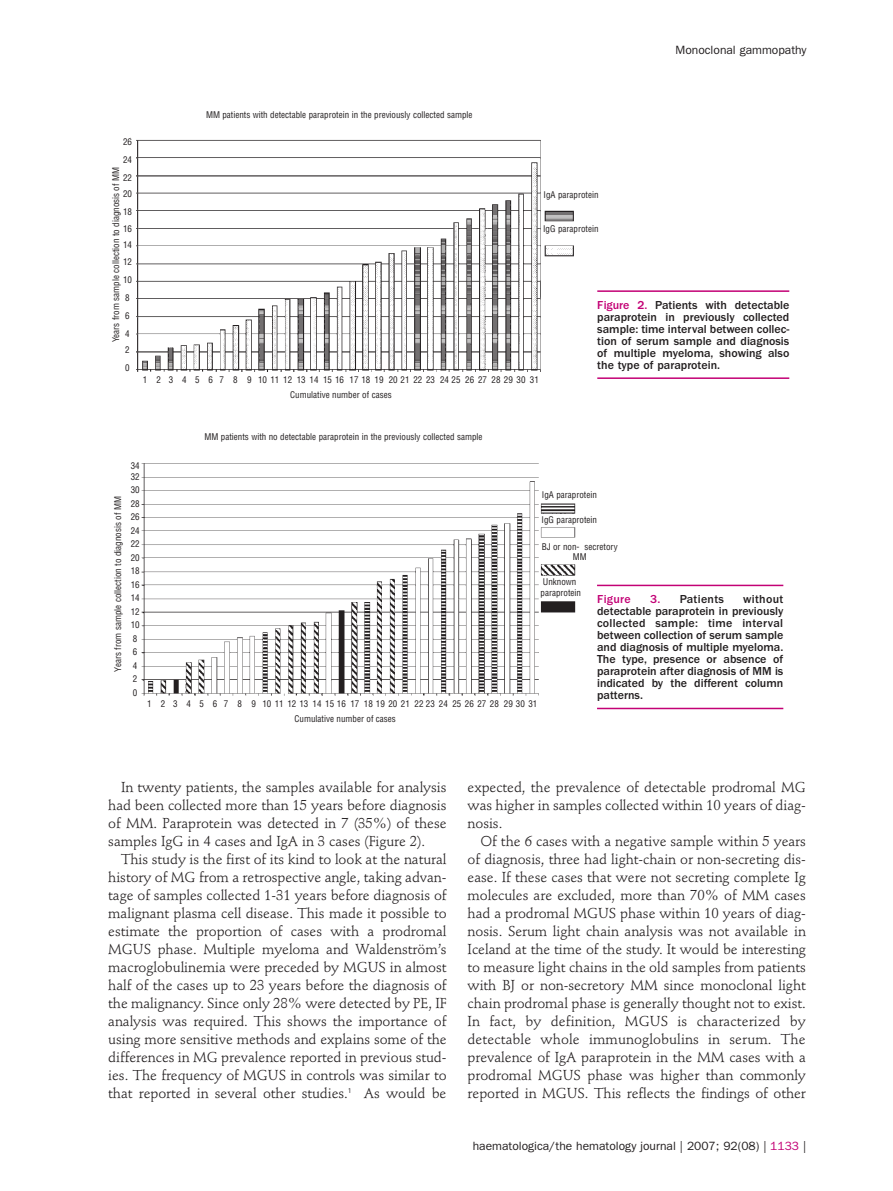
<style>
.page{position:relative;width:893px;height:1191px;background:#fff}
.page>*{position:absolute;margin:0;border:0;box-sizing:border-box;transform-origin:0 0}
.t1{font:14.25px/18px "Stempel Schneidler";letter-spacing:-.005em;color:#231f20;text-align:justify}
.t2{font:500 12px/12px "Franklin Gothic";color:#231f20;text-align:justify}
.t3{font:12px "Franklin Gothic";color:#231f20}
.t4{font:500 12px "Franklin Gothic";letter-spacing:.025em;color:#231f20}
.t5{font:500 12px "Franklin Gothic";letter-spacing:.025em;color:#c30175}
.t6{font:condensed 9px/13.5px "Helvetica";color:#231f20}
.s1{color:#c30175}
</style>
<div class="page">
<img style="left:130px;top:137px;width:444px;height:235px">
<img style="left:141px;top:463px;width:435px;height:233px">
<hr style="left:597px;top:290px;width:192px;height:2px;background:#c30175">
<hr style="left:597px;top:377px;width:192px;height:2px;background:#c30175">
<hr style="left:597px;top:584px;width:186px;height:2px;background:#c30175">
<hr style="left:597px;top:707px;width:186px;height:2px;background:#c30175">
<p class="t3" style="left:676px;top:46px;width:132px">Monoclonal gammopathy</p>
<p class="t6" style="left:123px;top:133px;width:10px;line-height:18px;text-align:justify">26<br>24<br>22</p>
<p class="t6" style="left:123px;top:186px;width:10px;line-height:18px">20<br>18</p>
<p class="t6" style="left:123px;top:221px;width:10px;line-height:16.5px;text-align:justify">16<br>14<br>12</p>
<p class="t6" style="left:123px;top:271px;width:10px;line-height:18px">10<br>8<br>6<br>4</p>
<p class="t6" style="left:125px;top:342px;width:6px;line-height:18px">2<br>0</p>
<p class="t6" style="left:110px;top:342px;width:177px;rotate:-90deg">Years from sample collection to diagnosis of MM</p>
<p class="t6" style="left:206px;top:108px;width:268px">MM patients with detectable paraprotein in the previously collected sample</p>
<p class="t6" style="left:544px;top:189px;width:56px">IgA paraprotein</p>
<p class="t6" style="left:543px;top:222px;width:57px">IgG paraprotein</p>
<p class="t2" style="left:597px;top:300px;width:194px"><span class="s1">Figure 2.</span> Patients with detectable paraprotein in previously collected sample: time interval between collec&shy;tion of serum sample and diagnosis of multiple myeloma, showing also the type of paraprotein.</p>
<p class="t6" style="left:143px;top:374px;width:397px">1 2 3 4 5 6 7 8 9 101112 1314 1516 1718 19 20212223 2425 2627 282930 31</p>
<p class="t6" style="left:290px;top:389px;width:103px">Cumulative number of cases</p>
<p class="t6" style="left:205px;top:431px;width:279px">MM patients with no detectable paraprotein in the previously collected sample</p>
<p class="t6" style="left:112px;top:671px;width:177px;rotate:-90deg">Years from sample collection to diagnosis of MM</p>
<p class="t6" style="left:131px;top:461px;width:10px;line-height:10.8px">34<br>32</p>
<p class="t6" style="left:131px;top:484px;width:10px">30<br>28<br>26<br>24<br>22<br>20<br>18<br>16<br>14<br>12<br>10<br>8<br>6<br>4<br>2<br>0</p>
<p class="t6" style="left:542px;top:488px;width:56px">IgA paraprotein</p>
<p class="t6" style="left:542px;top:514px;width:57px">IgG paraprotein</p>
<p class="t6" style="left:542px;top:541px;width:78px;line-height:10.8px;text-align:center">BJ or non- secretory<br>MM</p>
<p class="t6" style="left:541px;top:577px;width:42px;line-height:10.8px">Unknown paraprotein</p>
<p class="t5" style="left:597px;top:595px;width:35px">Figure</p>
<p class="t4" style="left:650px;top:595px;width:75px"><span class="s1">3.</span> Patients</p>
<p class="t2" style="left:597px;top:594px;width:188px;text-indent:146px">without detectable paraprotein in previously collected sample: time interval between collection of serum sample and diagnosis of multiple myeloma.<br>The type, presence or absence of paraprotein after diagnosis of MM is indicated by the different column patterns.</p>
<p class="t6" style="left:147px;top:698px;width:392px">1 2 3 4 5 6 7 8 9 10111213 141516 17 18192021 222324 25262728 293031</p>
<p class="t6" style="left:295px;top:713px;width:103px">Cumulative number of cases</p>
<p class="t1" style="left:108px;top:780px;width:340px;text-indent:13px">In twenty patients, the samples available for analysis had been collected more than 15 years before diagnosis of MM. Paraprotein was detected in 7 (35%) of these samples IgG in 4 cases and IgA in 3 cases (Figure 2).</p>
<p class="t1" style="left:108px;top:852px;width:340px;text-indent:13px">This study is the first of its kind to look at the natural history of MG from a retrospective angle, taking advan&shy;tage of samples collected 1-31 years before diagnosis of malignant plasma cell disease. This made it possible to estimate the proportion of cases with a prodromal MGUS phase. Multiple myeloma and Waldenström’s macroglobulinemia were preceded by MGUS in almost half of the cases up to 23 years before the diagnosis of the malignancy. Since only 28% were detected by PE, IF analysis was required. This shows the importance of using more sensitive methods and explains some of the differences in MG prevalence reported in previous stud&shy;ies. The frequency of MGUS in controls was similar to that reported in several other studies.<sup>1</sup> As would be</p>
<p class="t1" style="left:468px;top:780px;width:340px">expected, the prevalence of detectable prodromal MG was higher in samples collected within 10 years of diag&shy;nosis.</p>
<p class="t1" style="left:468px;top:834px;width:340px;text-indent:13px">Of the 6 cases with a negative sample within 5 years of diagnosis, three had light-chain or non-secreting dis&shy;ease. If these cases that were not secreting complete Ig molecules are excluded, more than 70% of MM cases had a prodromal MGUS phase within 10 years of diag&shy;nosis. Serum light chain analysis was not available in Iceland at the time of the study. It would be interesting to measure light chains in the old samples from patients with BJ or non-secretory MM since monoclonal light chain prodromal phase is generally thought not to exist.<br>In fact, by definition, MGUS is characterized by detectable whole immunoglobulins in serum. The prevalence of IgA paraprotein in the MM cases with a prodromal MGUS phase was higher than commonly reported in MGUS. This reflects the findings of other</p>
<p class="t3" style="left:473px;top:1142px;width:335px">haematologica/the hematology journal | 2007; 92(08) | <span class="s1">1133</span> |</p>
</div>
